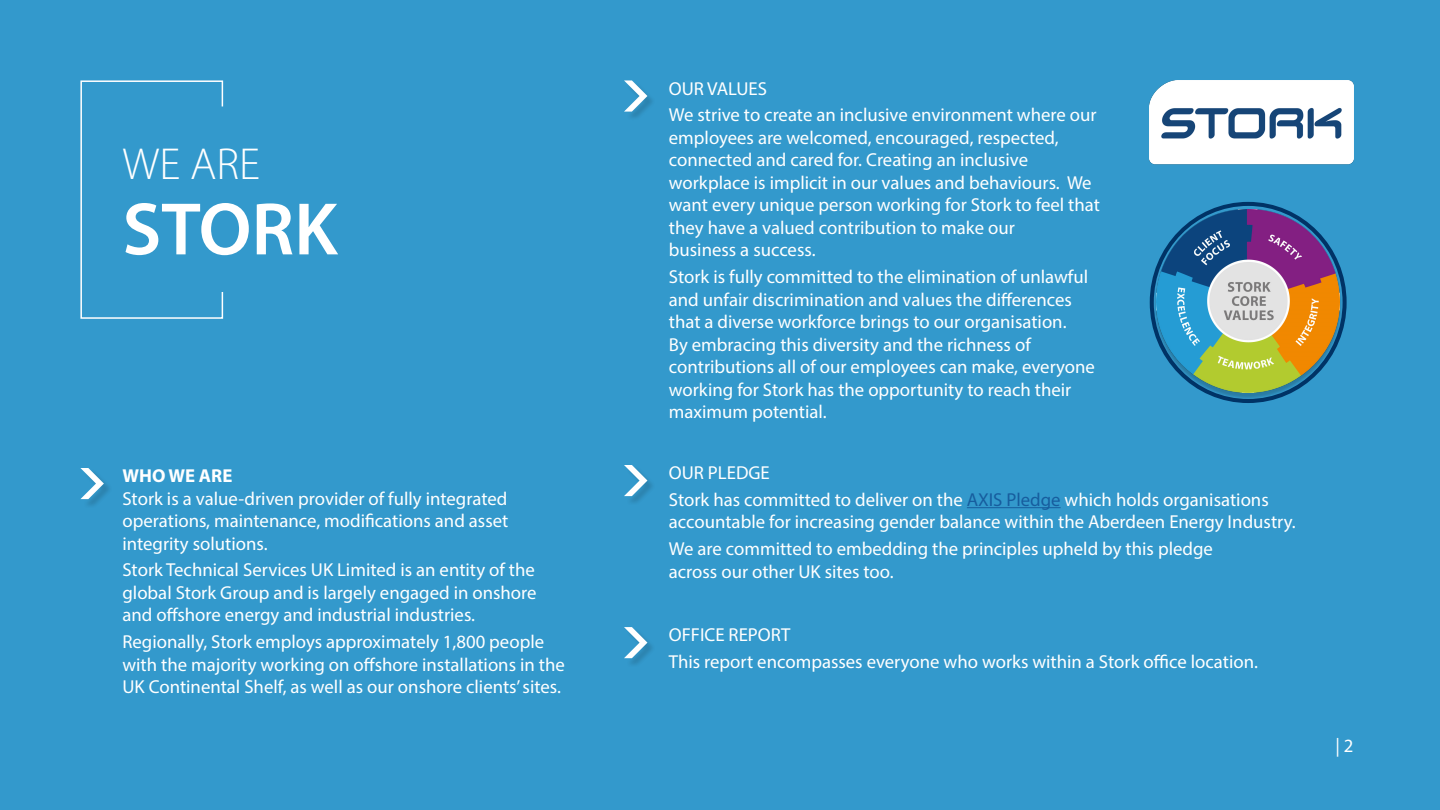
<style>
.page{position:relative;width:1440px;height:810px;background:#39c}
.page>*{position:absolute;margin:0;border:0;box-sizing:border-box;transform-origin:0 0}
._100pt_Align_Left{font:600 75px "Myriad Pro";color:#fff}
._60pt_Align_Left{font:300 45px "Myriad Pro";color:#fff}
.Body_text{font:18.75px/22.5px "Myriad Pro";color:#fff}
.Subhead_-_Cyan{font:700 18.75px "Myriad Pro";color:#fff}
.s1{color:#175d9e}
</style>
<div class="page">
<svg style="left:80px;top:80px;width:144px;height:239px"></svg>
<img style="left:1150px;top:80px;width:203px;height:85px">
<div style="left:1154px;top:212px;width:189px;height:188px;background:#000;opacity:.2"></div>
<img style="left:1156px;top:210px;width:183px;height:183px">
<div style="left:82px;top:469px;width:31px;height:40px;background:#000;opacity:.15"></div>
<svg style="left:80px;top:468px;width:24px;height:31px"></svg>
<div style="left:626px;top:82px;width:30px;height:39px;background:#000;opacity:.15"></div>
<svg style="left:624px;top:80px;width:23px;height:32px"></svg>
<div style="left:626px;top:466px;width:30px;height:40px;background:#000;opacity:.15"></div>
<svg style="left:624px;top:465px;width:23px;height:31px"></svg>
<hr style="left:967px;top:507px;width:94px;height:1px;background:#175d9e">
<div style="left:626px;top:628px;width:30px;height:40px;background:#000;opacity:.15"></div>
<svg style="left:624px;top:627px;width:23px;height:31px"></svg>
<p class="_60pt_Align_Left" style="left:122px;top:137px;width:139px">WE ARE</p>
<p class="_100pt_Align_Left" style="left:122px;top:181px;width:217px">STORK</p>
<p class="Subhead_-_Cyan" style="left:122px;top:464px;width:111px">WHO WE ARE</p>
<p class="Body_text" style="left:122px;top:487px;width:388px;text-align:justify">Stork is a value-driven provider of fully integrated operations, maintenance, modifications and asset integrity solutions.</p>
<p class="Body_text" style="left:122px;top:558px;width:416px;text-align:justify">Stork Technical Services UK Limited is an entity of the global Stork Group and is largely engaged in onshore and offshore energy and industrial industries.</p>
<p class="Body_text" style="left:122px;top:630px;width:444px">Regionally, Stork employs approximately 1,800 people with the majority working on offshore installations in the<br>UK Continental Shelf, as well as our onshore clients’ sites.</p>
<p class="Body_text" style="left:669px;top:77px;width:100px">OUR VALUES</p>
<p class="Body_text" style="left:669px;top:103px;width:433px">We strive to create an inclusive environment where our employees are welcomed, encouraged, respected, connected and cared for. Creating an inclusive workplace is implicit in our values and behaviours. We want every unique person working for Stork to feel that they have a valued contribution to make our<br>business a success.</p>
<p class="Body_text" style="left:669px;top:265px;width:428px">Stork is fully committed to the elimination of unlawful and unfair discrimination and values the differences that a diverse workforce brings to our organisation.<br>By embracing this diversity and the richness of contributions all of our employees can make, everyone working for Stork has the opportunity to reach their maximum potential.</p>
<p class="Body_text" style="left:669px;top:461px;width:102px">OUR PLEDGE</p>
<p class="Body_text" style="left:669px;top:488px;width:628px">Stork has committed to deliver on the <span class="s1">AXIS Pledge</span> which holds organisations accountable for increasing gender balance within the Aberdeen Energy Industry.</p>
<p class="Body_text" style="left:669px;top:537px;width:546px">We are committed to embedding the principles upheld by this pledge across our other UK sites too.</p>
<p class="Body_text" style="left:669px;top:623px;width:123px">OFFICE REPORT</p>
<p class="Body_text" style="left:669px;top:650px;width:591px">This report encompasses everyone who works within a Stork office location.</p>
<p class="Body_text" style="left:1335px;top:734px;width:20px">| 2</p>
</div>
